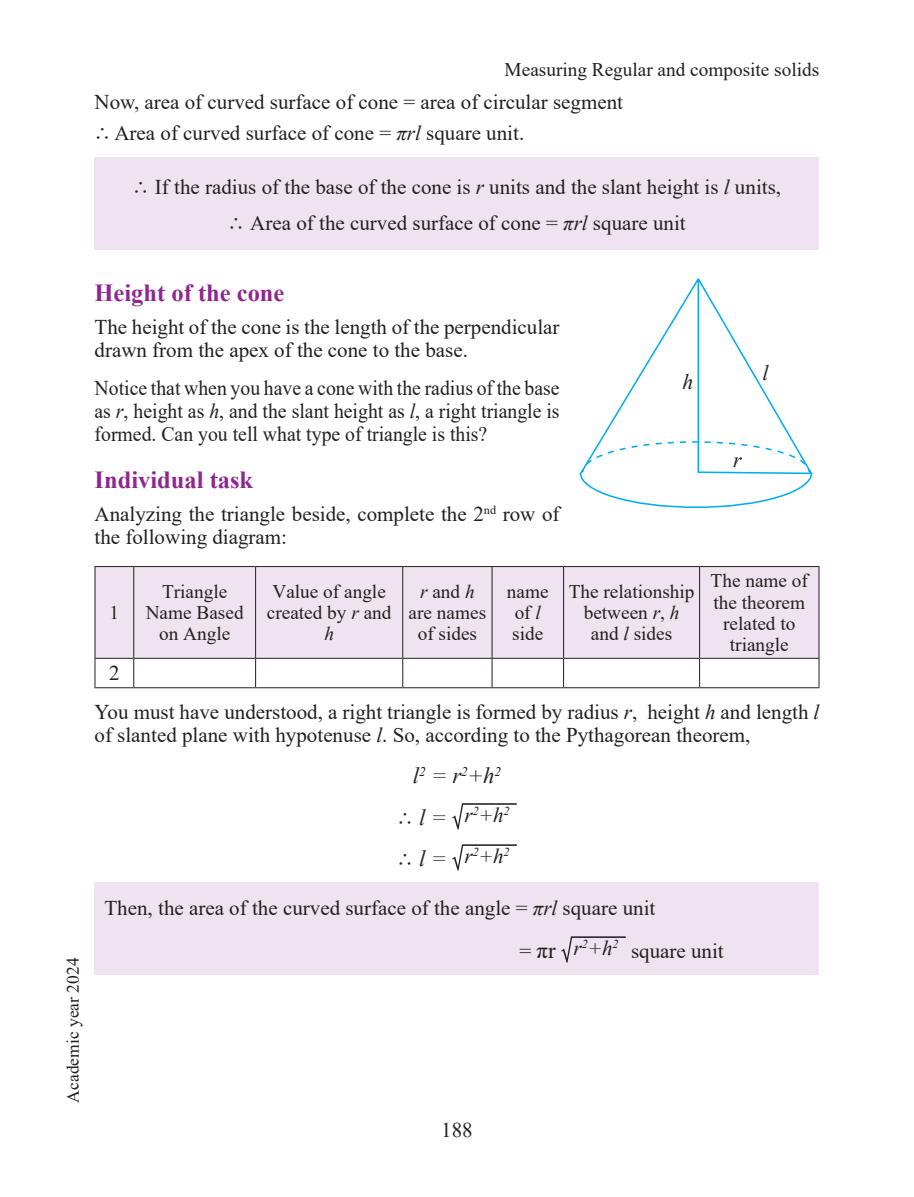
<style>
.page{position:relative;width:914px;height:1197px;background:#fff}
.page>*{position:absolute;margin:0;border:0;box-sizing:border-box;transform-origin:0 0}
.t1{font:700 24.5px "Times New Roman";color:#90268f}
.t2{font:italic 22.75px "Times New Roman";color:#231f20}
.t3{font:italic 21.7px "Times New Roman";color:#231f20}
.t4{font:21px/23.1px "Times New Roman";color:#231f20}
.t5{font:21px/23.1px "Times New Roman";color:#231f20;text-align:justify;scale:.94 1}
.t6{font:italic 21px/41.1px "Times New Roman";color:#231f20}
.t7{font:19.25px/21.2px "Times New Roman";color:#231f20;text-align:center}
.t8{font:17.5px "Times New Roman";color:#231f20}
.s1{font-style:italic}
.s2{font-size:22.75px}
</style>
<div class="page">
<div style="left:94px;top:157px;width:725px;height:93px;background:#eee4f0"></div>
<div style="left:95px;top:567px;width:723px;height:91px;background:#eee4f0"></div>
<hr style="left:94px;top:566px;width:40px;height:1px;background:#231f20">
<hr style="left:94px;top:567px;width:1px;height:91px;background:#231f20">
<hr style="left:134px;top:566px;width:121px;height:1px;background:#231f20">
<hr style="left:133px;top:567px;width:1px;height:91px;background:#231f20">
<hr style="left:255px;top:566px;width:148px;height:1px;background:#231f20">
<hr style="left:255px;top:567px;width:1px;height:91px;background:#231f20">
<hr style="left:403px;top:566px;width:89px;height:1px;background:#231f20">
<hr style="left:402px;top:567px;width:1px;height:91px;background:#231f20">
<hr style="left:492px;top:566px;width:71px;height:1px;background:#231f20">
<hr style="left:491px;top:567px;width:1px;height:91px;background:#231f20">
<hr style="left:563px;top:566px;width:136px;height:1px;background:#231f20">
<hr style="left:563px;top:567px;width:1px;height:91px;background:#231f20">
<hr style="left:699px;top:566px;width:120px;height:1px;background:#231f20">
<hr style="left:699px;top:567px;width:1px;height:91px;background:#231f20">
<hr style="left:818px;top:567px;width:1px;height:91px;background:#231f20">
<hr style="left:94px;top:658px;width:40px;height:1px;background:#231f20">
<svg style="left:94px;top:659px;width:1px;height:28px"></svg>
<hr style="left:134px;top:658px;width:121px;height:1px;background:#231f20">
<svg style="left:133px;top:659px;width:1px;height:28px"></svg>
<hr style="left:255px;top:658px;width:148px;height:1px;background:#231f20">
<svg style="left:255px;top:659px;width:1px;height:28px"></svg>
<hr style="left:403px;top:658px;width:89px;height:1px;background:#231f20">
<svg style="left:402px;top:659px;width:1px;height:28px"></svg>
<hr style="left:492px;top:658px;width:71px;height:1px;background:#231f20">
<svg style="left:491px;top:659px;width:1px;height:28px"></svg>
<hr style="left:563px;top:658px;width:136px;height:1px;background:#231f20">
<svg style="left:563px;top:659px;width:1px;height:28px"></svg>
<hr style="left:699px;top:658px;width:120px;height:1px;background:#231f20">
<svg style="left:699px;top:659px;width:1px;height:28px"></svg>
<svg style="left:818px;top:659px;width:1px;height:28px"></svg>
<hr style="left:94px;top:687px;width:40px;height:1px;background:#231f20">
<hr style="left:134px;top:687px;width:121px;height:1px;background:#231f20">
<hr style="left:255px;top:687px;width:148px;height:1px;background:#231f20">
<hr style="left:403px;top:687px;width:89px;height:1px;background:#231f20">
<hr style="left:492px;top:687px;width:71px;height:1px;background:#231f20">
<hr style="left:563px;top:687px;width:136px;height:1px;background:#231f20">
<hr style="left:699px;top:687px;width:120px;height:1px;background:#231f20">
<svg style="left:452px;top:803px;width:65px;height:27px"></svg>
<svg style="left:452px;top:844px;width:65px;height:27px"></svg>
<div style="left:94px;top:883px;width:725px;height:92px;background:#eee4f0"></div>
<svg style="left:561px;top:936px;width:64px;height:27px"></svg>
<svg style="left:580px;top:476px;width:232px;height:32px"></svg>
<svg style="left:579px;top:278px;width:234px;height:198px"></svg>
<p class="t7" style="left:504px;top:59px;width:316px">Measuring Regular and composite solids</p>
<p class="t4" style="left:94px;top:86px;width:530px;line-height:31.2px">Now, area of curved surface of cone = area of circular segment ∴ Area of curved surface of cone = <span class="s1">πrl</span> square unit.</p>
<p class="t4" style="left:133px;top:169px;width:649px;line-height:35.5px;text-align:center">∴ If the radius of the base of the cone is <span class="s1">r</span> units and the slant height is <span class="s1">l</span> units, ∴ Area of the curved surface of cone = <span class="s1">πrl</span> square unit</p>
<p class="t8" style="left:67px;top:1102px;width:146px;rotate:-90deg">Academic year 2024</p>
<p class="t1" style="left:94px;top:284px;width:191px">Height of the cone</p>
<p class="t4" style="left:94px;top:315px;width:466px">The height of the cone is the length of the perpendicular drawn from the apex of the cone to the base.</p>
<p class="t5" style="left:94px;top:376px;width:496px">Notice that when you have a cone with the radius of the base as <span class="s1">r</span>, height as <span class="s1">h</span>, and the slant height as <span class="s1">l</span>, a right triangle is formed. Can you tell what type of triangle is this?</p>
<p class="t1" style="left:94px;top:472px;width:160px">Individual task</p>
<p class="t4" style="left:94px;top:502px;width:466px">Analyzing the triangle beside, complete the 2<sup>nd</sup> row of the following diagram:</p>
<p class="t3" style="left:682px;top:374px;width:12px">h</p>
<p class="t3" style="left:762px;top:365px;width:8px">l</p>
<p class="t3" style="left:733px;top:452px;width:10px">r</p>
<p class="t7" style="left:146px;top:580px;width:99px">Triangle<br>Name Based on Angle</p>
<p class="t7" style="left:267px;top:580px;width:126px">Value of angle created by <span class="s1">r</span> and <span class="s1">h</span></p>
<p class="t7" style="left:408px;top:583px;width:79px"><span class="s1">r</span> and <span class="s1">h </span>are names of sides</p>
<p class="t7" style="left:507px;top:583px;width:43px;text-align:left">name of <span class="s1">l </span>side</p>
<p class="t7" style="left:568px;top:583px;width:127px">The relationship between <span class="s1">r</span>, <span class="s1">h </span>and <span class="s1">l</span> sides</p>
<p class="t7" style="left:710px;top:572px;width:99px">The name of the theorem related to triangle</p>
<p class="t4" style="left:95px;top:653px;width:726px;line-height:38.9px;text-indent:15px">2<br>You must have understood, a right triangle is formed by radius <span class="s1">r</span>, height <span class="s1">h</span> and length <span class="s1">l</span></p>
<p class="t4" style="left:95px;top:723px;width:657px">of slanted plane with hypotenuse <span class="s1">l</span>. So, according to the Pythagorean theorem,</p>
<p class="t2" style="left:412px;top:768px;width:90px">l<sup>2</sup> = r<sup>2</sup>+h<sup>2</sup></p>
<p class="t6" style="left:397px;top:796px;width:114px">∴ <span class="s2">l =</span> r<sup>2</sup>+h<sup>2 </sup>∴ <span class="s2">l =</span> r<sup>2</sup>+h<sup>2</sup></p>
<p class="t4" style="left:519px;top:887px;width:137px;line-height:40.1px;text-indent:-415px">Then, the area of the curved surface of the angle = <span class="s1">πrl</span> square unit = <span class="s2">πr</span> <span class="s1">r</span><sup>2</sup><span class="s1">+h</span><sup>2</sup></p>
<p class="t7" style="left:110px;top:604px;width:11px">1</p>
<p class="t4" style="left:631px;top:938px;width:94px">square unit</p>
<p class="t4" style="left:441px;top:1118px;width:33px">188</p>
</div>
